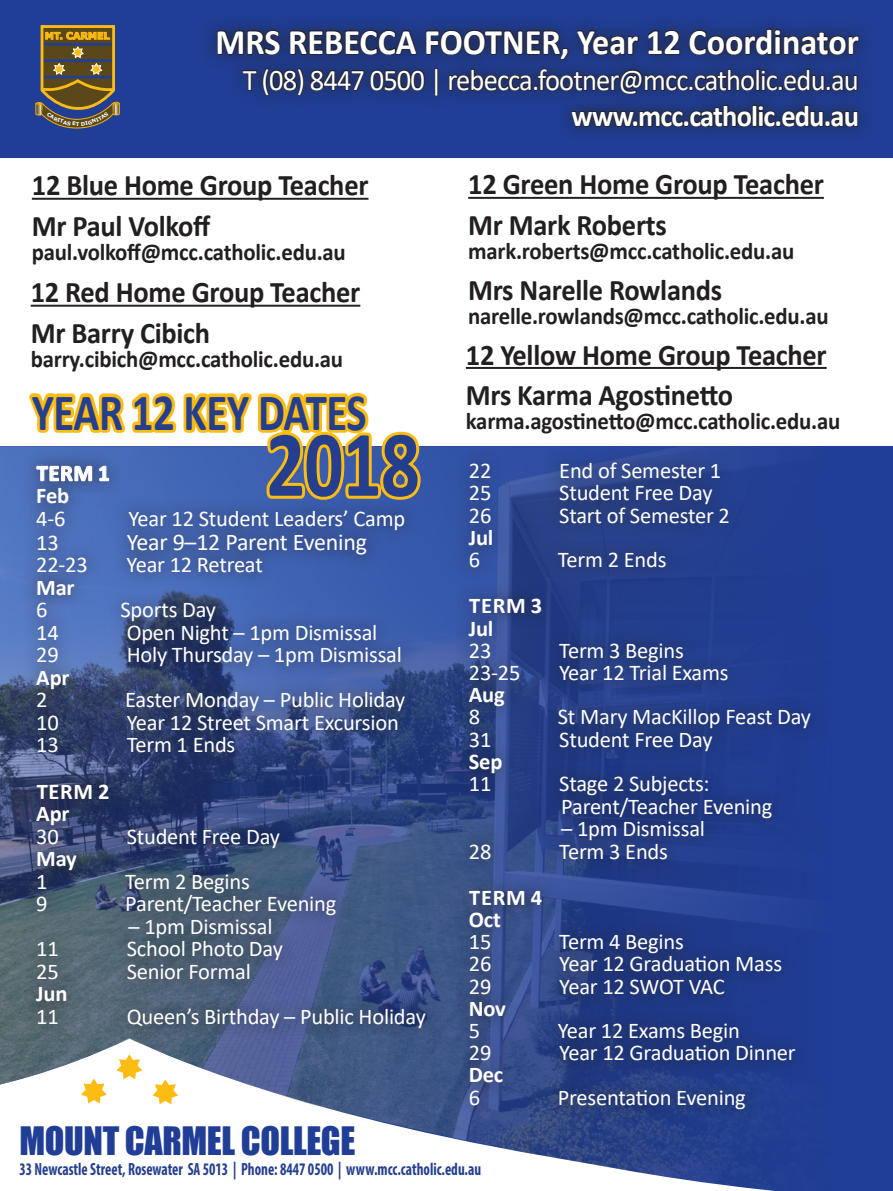
<style>
.page{position:relative;width:893px;height:1191px;background:#fff}
.page>*{position:absolute;margin:0;border:0;box-sizing:border-box;transform-origin:0 0}
.t1{font:700 94.8px "Calibri";color:#253f8e;scale:.81 1}
.t2{font:700 52.5px "Calibri";letter-spacing:-.01em;color:#253f8e;scale:.81 1}
.t3{font:700 36px "Calibri";color:#fff;scale:.95 1}
.t4{font:36px "Impact";letter-spacing:-.01em;color:#203e96}
.Senior_Names{font:700 30px/40.5px "Calibri";letter-spacing:-.01em;color:#231f20;scale:.95 1}
.t5{font:30px "Calibri";letter-spacing:-.03em;color:#fff;scale:.95 1}
.t6{font:700 30px "Calibri";letter-spacing:-.03em;color:#fff;scale:.95 1}
.Senior_Names-2{font:700 24px "Calibri";letter-spacing:-.01em;color:#231f20;scale:.95 1}
.t7{font:24px "Calibri";letter-spacing:-.01em;color:#fff}
.t8{font:22.5px "Calibri";letter-spacing:-.01em;color:#fff}
.t9{font:700 22.5px "Calibri";letter-spacing:-.01em;color:#fff}
.t10{font:700 condensed 17.7px "Myriad Pro";color:#253f8e;scale:.84 1}
.t11{font:700 9.6px "Verdana";color:#fdbc12}
.t12{font:700 5.1px "Verdana";color:#fff}
</style>
<div class="page">
<div style="left:0;top:0;width:893px;height:958px;background:#203e96"></div>
<div style="left:836px;top:958px;width:57px;height:233px;background:#203e96"></div>
<svg style="left:216px;top:22px;width:644px;height:112px"></svg>
<hr style="left:42px;top:25px;width:72px;height:3px;background:#fdbc12">
<hr style="left:112px;top:25px;width:3px;height:66px;background:#fdbc12">
<hr style="left:41px;top:25px;width:2px;height:66px;background:#fdbc12">
<div style="left:0;top:158px;width:893px;height:288px;background:#fff"></div>
<hr style="left:32px;top:198px;width:336px;height:2px;background:#231f20">
<hr style="left:468px;top:197px;width:356px;height:2px;background:#231f20">
<hr style="left:31px;top:305px;width:329px;height:2px;background:#231f20">
<img style="left:0;top:446px;width:836px;height:745px">
<div style="left:454px;top:447px;width:372px;height:677px;background:#231f20;opacity:.75"></div>
<div style="left:21px;top:451px;width:420px;height:590px;background:#231f20;opacity:.75"></div>
<svg style="left:24px;top:392px;width:401px;height:112px"></svg>
<hr style="left:466px;top:367px;width:361px;height:2px;background:#231f20">
<svg style="left:35px;top:27px;width:85px;height:102px"></svg>
<p class="t11" style="left:45px;top:29px;width:66px">MT CARMEL</p>
<p class="t11" style="left:60px;top:29px;width:5px">.</p>
<p class="t12" style="left:76px;top:120px;width:5px">T</p>
<p class="t3" style="left:216px;top:16px;width:679px">MRS REBECCA FOOTNER, Year 12 Coordinator</p>
<p class="t5" style="left:243px;top:59px;width:650px">T (08) 8447 0500 | rebecca.footner@mcc.catholic.edu.au</p>
<p class="t6" style="left:572px;top:95px;width:304px">www.mcc.catholic.edu.au</p>
<p class="Senior_Names" style="left:32px;top:165px;width:356px">12 Blue Home Group Teacher<br>Mr Paul Volkoff</p>
<p class="Senior_Names-2" style="left:32px;top:235px;width:332px">paul.volkoff@mcc.catholic.edu.au</p>
<p class="Senior_Names" style="left:31px;top:272px;width:348px">12 Red Home Group Teacher<br>Mr Barry Cibich</p>
<p class="Senior_Names-2" style="left:31px;top:342px;width:330px">barry.cibich@mcc.catholic.edu.au</p>
<p class="t2" style="left:32px;top:375px;width:415px">YEAR 12 KEY DATES</p>
<p class="t1" style="left:266px;top:397px;width:191px">2018</p>
<p class="t9" style="left:37px;top:457px;width:74px">TERM 1</p>
<p class="t9" style="left:36px;top:480px;width:34px">Feb</p>
<p class="t8" style="left:36px;top:502px;width:31px">4-6</p>
<p class="t8" style="left:129px;top:502px;width:278px">Year 12 Student Leaders’ Camp</p>
<p class="t8" style="left:36px;top:526px;width:24px">13</p>
<p class="t7" style="left:127px;top:525px;width:242px">Year 9–12 Parent Evening</p>
<p class="t8" style="left:36px;top:549px;width:53px">22-23</p>
<p class="t8" style="left:127px;top:549px;width:138px">Year 12 Retreat</p>
<p class="t9" style="left:36px;top:571px;width:40px">Mar</p>
<p class="t8" style="left:36px;top:594px;width:13px">6</p>
<p class="t8" style="left:120px;top:594px;width:97px">Sports Day</p>
<p class="t8" style="left:36px;top:616px;width:24px">14</p>
<p class="t8" style="left:127px;top:616px;width:252px">Open Night – 1pm Dismissal</p>
<p class="t8" style="left:36px;top:639px;width:24px">29</p>
<p class="t8" style="left:127px;top:639px;width:277px">Holy Thursday – 1pm Dismissal</p>
<p class="t9" style="left:36px;top:661px;width:35px">Apr</p>
<p class="t8" style="left:36px;top:684px;width:13px">2</p>
<p class="t8" style="left:125px;top:684px;width:282px">Easter Monday – Public Holiday</p>
<p class="t8" style="left:36px;top:706px;width:24px">10</p>
<p class="t8" style="left:127px;top:706px;width:274px">Year 12 Street Smart Excursion</p>
<p class="t8" style="left:36px;top:729px;width:24px">13</p>
<p class="t8" style="left:127px;top:729px;width:110px">Term 1 Ends</p>
<p class="t9" style="left:37px;top:775px;width:74px">TERM 2</p>
<p class="t9" style="left:36px;top:798px;width:35px">Apr</p>
<p class="t8" style="left:36px;top:820px;width:24px">30</p>
<p class="t8" style="left:127px;top:820px;width:155px">Student Free Day</p>
<p class="t9" style="left:36px;top:843px;width:42px">May</p>
<p class="t8" style="left:36px;top:865px;width:13px">1</p>
<p class="t8" style="left:125px;top:865px;width:126px">Term 2 Begins</p>
<p class="t8" style="left:36px;top:888px;width:13px">9</p>
<p class="t8" style="left:125px;top:888px;width:213px">Parent/Teacher Evening</p>
<p class="t8" style="left:129px;top:910px;width:145px">– 1pm Dismissal</p>
<p class="t8" style="left:36px;top:933px;width:24px">11</p>
<p class="t8" style="left:127px;top:933px;width:158px">School Photo Day</p>
<p class="t8" style="left:36px;top:955px;width:24px">25</p>
<p class="t8" style="left:127px;top:955px;width:126px">Senior Formal</p>
<p class="t9" style="left:36px;top:978px;width:33px">Jun</p>
<p class="t8" style="left:36px;top:1000px;width:24px">11</p>
<p class="t8" style="left:127px;top:1000px;width:301px">Queen’s Birthday – Public Holiday</p>
<p class="t4" style="left:20px;top:1112px;width:337px">MOUNT CARMEL COLLEGE</p>
<p class="Senior_Names" style="left:468px;top:164px;width:376px">12 Green Home Group Teacher<br>Mr Mark Roberts</p>
<p class="Senior_Names-2" style="left:468px;top:234px;width:345px">mark.roberts@mcc.catholic.edu.au</p>
<p class="Senior_Names" style="left:468px;top:269px;width:269px">Mrs Narelle Rowlands</p>
<p class="Senior_Names-2" style="left:468px;top:298px;width:381px">narelle.rowlands@mcc.catholic.edu.au</p>
<p class="Senior_Names" style="left:466px;top:334px;width:381px">12 Yellow Home Group Teacher<br>Mrs Karma Agostinetto</p>
<p class="Senior_Names-2" style="left:466px;top:404px;width:396px">karma.agostinetto@mcc.catholic.edu.au</p>
<p class="t8" style="left:469px;top:454px;width:24px">22</p>
<p class="t8" style="left:559px;top:454px;width:163px">End of Semester 1</p>
<p class="t8" style="left:469px;top:477px;width:24px">25</p>
<p class="t8" style="left:559px;top:477px;width:155px">Student Free Day</p>
<p class="t8" style="left:469px;top:499px;width:24px">26</p>
<p class="t8" style="left:559px;top:499px;width:172px">Start of Semester 2</p>
<p class="t9" style="left:469px;top:521px;width:26px">Jul</p>
<p class="t8" style="left:469px;top:544px;width:13px">6</p>
<p class="t8" style="left:558px;top:544px;width:110px">Term 2 Ends</p>
<p class="t9" style="left:469px;top:590px;width:74px">TERM 3</p>
<p class="t9" style="left:469px;top:612px;width:26px">Jul</p>
<p class="t8" style="left:469px;top:634px;width:24px">23</p>
<p class="t8" style="left:559px;top:634px;width:126px">Term 3 Begins</p>
<p class="t8" style="left:469px;top:657px;width:53px">23-25</p>
<p class="t8" style="left:559px;top:657px;width:171px">Year 12 Trial Exams</p>
<p class="t9" style="left:469px;top:679px;width:37px">Aug</p>
<p class="t8" style="left:469px;top:701px;width:13px">8</p>
<p class="t8" style="left:558px;top:701px;width:255px">St Mary MacKillop Feast Day</p>
<p class="t8" style="left:469px;top:723px;width:24px">31</p>
<p class="t8" style="left:559px;top:723px;width:155px">Student Free Day</p>
<p class="t9" style="left:469px;top:745px;width:35px">Sep</p>
<p class="t8" style="left:469px;top:768px;width:24px">11</p>
<p class="t8" style="left:559px;top:768px;width:152px">Stage 2 Subjects:</p>
<p class="t8" style="left:561px;top:790px;width:213px">Parent/Teacher Evening</p>
<p class="t8" style="left:561px;top:813px;width:145px">– 1pm Dismissal</p>
<p class="t8" style="left:469px;top:835px;width:24px">28</p>
<p class="t8" style="left:559px;top:835px;width:110px">Term 3 Ends</p>
<p class="t9" style="left:469px;top:881px;width:74px">TERM 4</p>
<p class="t9" style="left:469px;top:903px;width:33px">Oct</p>
<p class="t8" style="left:469px;top:926px;width:24px">15</p>
<p class="t8" style="left:559px;top:926px;width:126px">Term 4 Begins</p>
<p class="t8" style="left:469px;top:948px;width:24px">26</p>
<p class="t8" style="left:559px;top:948px;width:224px">Year 12 Graduation Mass</p>
<p class="t8" style="left:469px;top:970px;width:24px">29</p>
<p class="t8" style="left:559px;top:970px;width:167px">Year 12 SWOT VAC</p>
<p class="t9" style="left:469px;top:992px;width:39px">Nov</p>
<p class="t8" style="left:469px;top:1014px;width:13px">5</p>
<p class="t8" style="left:558px;top:1014px;width:184px">Year 12 Exams Begin</p>
<p class="t8" style="left:469px;top:1037px;width:24px">29</p>
<p class="t8" style="left:559px;top:1037px;width:238px">Year 12 Graduation Dinner</p>
<p class="t9" style="left:469px;top:1059px;width:36px">Dec</p>
<p class="t8" style="left:469px;top:1081px;width:13px">6</p>
<p class="t8" style="left:558px;top:1081px;width:190px">Presentation Evening</p>
<p class="t10" style="left:20px;top:1158px;width:551px">33 Newcastle Street, Rosewater SA 5013 | Phone: 8447 0500 | www.mcc.catholic.edu.au</p>
</div>
